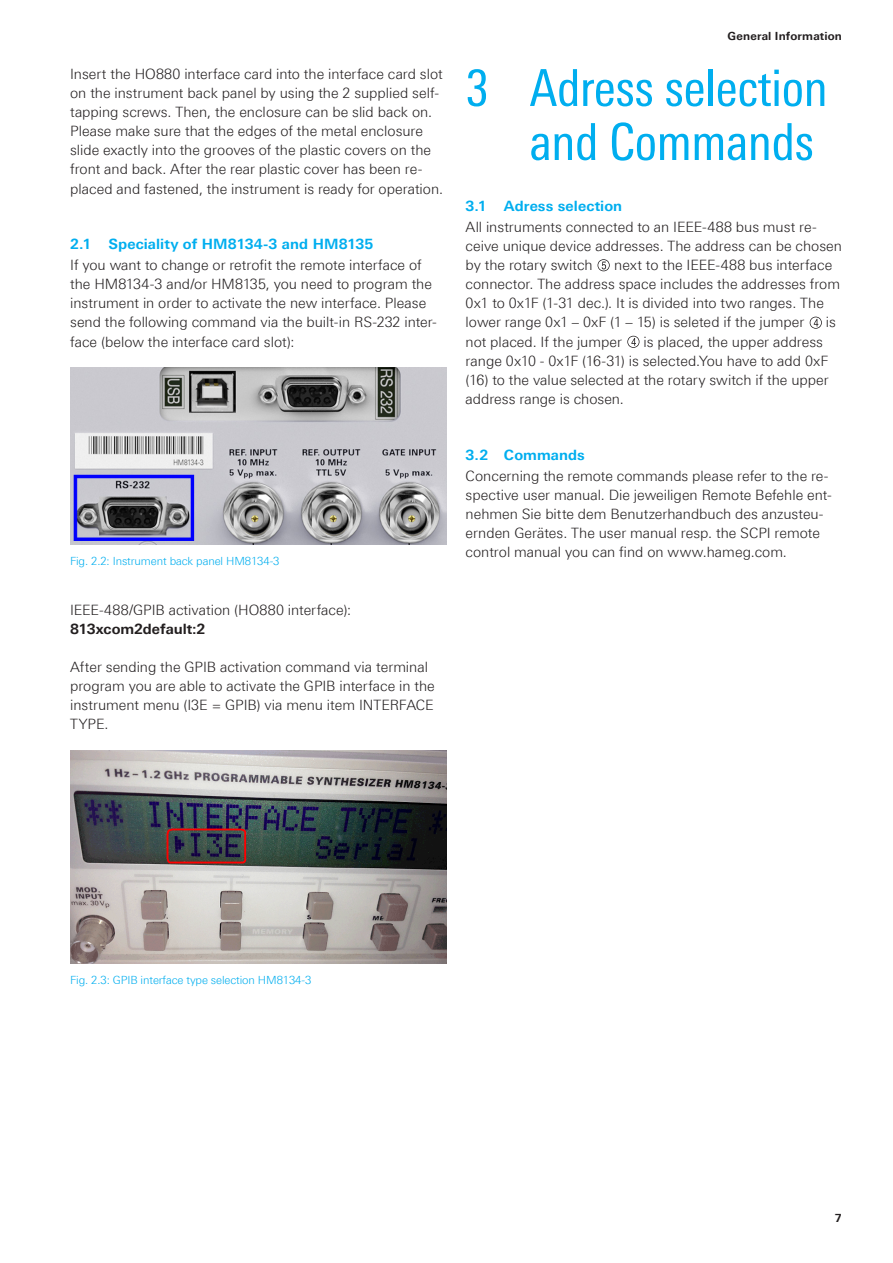
<style>
.page{position:relative;width:893px;height:1263px;background:#fff}
.page>*{position:absolute;margin:0;border:0;box-sizing:border-box;transform-origin:0 0}
.t1{font:51px/54px "Linotype Univers 420 Cn";letter-spacing:-.01em;color:#00aeef;text-align:right}
.t2{font:300 14.25px/19.2px "Linotype Univers 330";color:#231f20}
.t3{font:700 14.25px "Linotype Univers 630";letter-spacing:.005em;color:#00aeef}
.t4{font:700 14.25px "Linotype Univers 630";color:#231f20}
.t5{font:300 11.25px "Linotype Univers 330";letter-spacing:-.01em;color:#00aeef}
.t6{font:700 11.25px "Linotype Univers 630";letter-spacing:.015em;color:#231f20}
</style>
<div class="page">
<img style="left:70px;top:368px;width:376px;height:176px">
<img style="left:70px;top:750px;width:376px;height:213px">
<svg style="left:597px;top:259px;width:13px;height:12px"></svg>
<svg style="left:810px;top:317px;width:12px;height:12px"></svg>
<svg style="left:627px;top:336px;width:12px;height:12px"></svg>
<p class="t2" style="left:70px;top:64px;width:374px">Insert the HO880 interface card into the interface card slot on the instrument back panel by using the 2 supplied self&shy;tapping screws. Then, the enclosure can be slid back on.<br>Please make sure that the edges of the metal enclosure slide exactly into the grooves of the plastic covers on the front and back. After the rear plastic cover has been re&shy;placed and fastened, the instrument is ready for operation.</p>
<p class="t3" style="left:70px;top:236px;width:305px">2.1 Speciality of HM8134-3 and HM8135</p>
<p class="t2" style="left:70px;top:255px;width:368px">If you want to change or retrofit the remote interface of the HM8134-3 and/or HM8135, you need to program the instrument in order to activate the new interface. Please send the following command via the built-in RS-232 inter&shy;face (below the interface card slot):</p>
<p class="t5" style="left:70px;top:554px;width:211px">Fig. 2.2: Instrument back panel HM8134-3</p>
<p class="t2" style="left:70px;top:600px;width:283px">IEEE-488/GPIB activation (HO880 interface):</p>
<p class="t4" style="left:70px;top:620px;width:137px">813xcom2default:2</p>
<p class="t2" style="left:70px;top:657px;width:366px">After sending the GPIB activation command via terminal program you are able to activate the GPIB interface in the instrument menu (I3E = GPIB) via menu item INTERFACE TYPE.</p>
<p class="t6" style="left:727px;top:29px;width:116px">General Information</p>
<h1 class="t1" style="left:466px;top:61px;width:364px">3 Adress selection and Commands</h1>
<p class="t3" style="left:466px;top:197px;width:158px">3.1 Adress selection</p>
<p class="t2" style="left:466px;top:217px;width:378px">All instruments connected to an IEEE-488 bus must re&shy;ceive unique device addresses. The address can be chosen by the rotary switch</p>
<p class="t2" style="left:466px;top:255px;width:376px;text-indent:149px">next to the IEEE-488 bus interface connector. The address space includes the addresses from 0x1 to 0x1F (1-31 dec.). It is divided into two ranges. The lower range 0x1 – 0xF (1 – 15) is seleted if the jumper</p>
<p class="t2" style="left:826px;top:313px;width:12px">is</p>
<p class="t2" style="left:466px;top:332px;width:158px">not placed. If the jumper</p>
<p class="t2" style="left:466px;top:332px;width:365px;text-indent:178px">is placed, the upper address range 0x10 - 0x1F (16-31) is selected.You have to add 0xF (16) to the value selected at the rotary switch if the upper address range is chosen.</p>
<p class="t3" style="left:466px;top:446px;width:121px">3.2 Commands</p>
<p class="t2" style="left:466px;top:466px;width:368px">Concerning the remote commands please refer to the re&shy;spective user manual. Die jeweiligen Remote Befehle ent&shy;nehmen Sie bitte dem Benutzerhandbuch des anzusteu&shy;ernden Gerätes. The user manual resp. the SCPI remote control manual you can find on www.hameg.com.</p>
<p class="t5" style="left:70px;top:973px;width:243px">Fig. 2.3: GPIB interface type selection HM8134-3</p>
<p class="t6" style="left:835px;top:1211px;width:9px">7</p>
</div>
